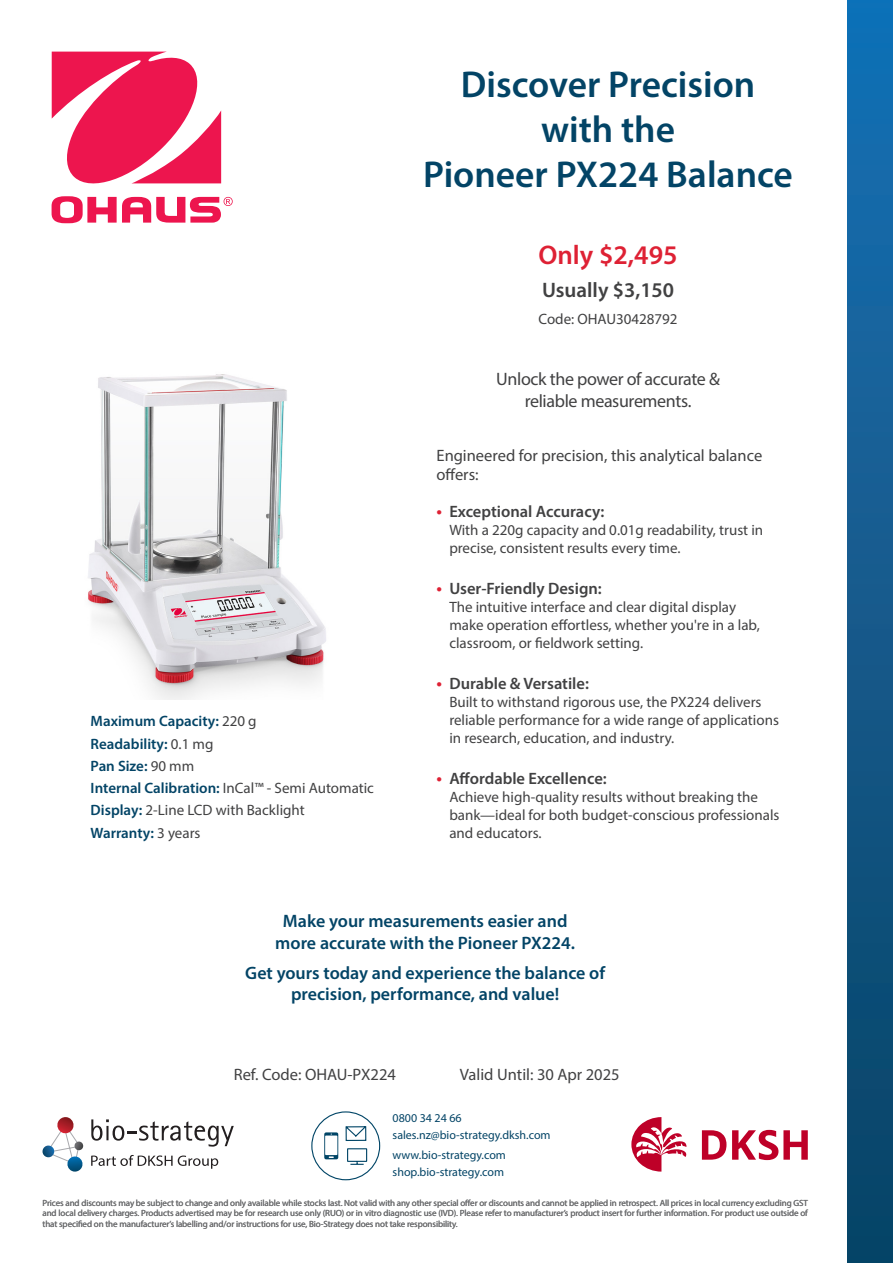
<style>
.page{position:relative;width:893px;height:1263px;background:#fff}
.page>*{position:absolute;margin:0;border:0;box-sizing:border-box;transform-origin:0 0}
.t1{font:600 37.5px/45px "Myriad Pro";color:#034466;text-align:center}
.t2{font:600 27px "Myriad Pro";color:#de2134}
.t3{font:600 21px "Myriad Pro";color:#414142}
.t4{font:600 18px/21.6px "Myriad Pro";color:#034466;text-align:center}
.t5{font:18px/21.6px "Myriad Pro";letter-spacing:-.02em;color:#414142;text-align:center}
.Valid___Ref{font:16.5px/19.8px "Myriad Pro";color:#414142}
.t6{font:600 16.5px "Myriad Pro";color:#414142}
.t7{font:15px/18px "Myriad Pro";color:#414142}
.t8{font:600 15px "Myriad Pro";color:#034466}
.t9{font:12px "Myriad Pro";color:#034466}
.T_C_s_back_page{font:9px/10.8px "Myriad Pro";letter-spacing:-.01em;color:#6d6e70;text-align:justify}
.s1{font-weight:400;color:#414142}
.s2{font-weight:600;color:#034466}
.s3{font-size:18px;color:#de2134}
</style>
<div class="page">
<svg style="left:345px;top:1126px;width:23px;height:39px"></svg>
<svg style="left:324px;top:1132px;width:14px;height:27px"></svg>
<div style="left:311px;top:1111px;width:69px;height:69px;border:1px solid #004566;border-radius:50%"></div>
<svg style="left:52px;top:52px;width:181px;height:171px"></svg>
<img style="left:88px;top:374px;width:238px;height:326px">
<div style="left:847px;top:0;width:46px;height:1263px;background:linear-gradient(to bottom,#1870b5,#0b4364)"></div>
<svg style="left:91px;top:1155px;width:127px;height:14px"></svg>
<svg style="left:43px;top:1117px;width:41px;height:54px"></svg>
<svg style="left:91px;top:1119px;width:143px;height:27px"></svg>
<svg style="left:732px;top:1130px;width:76px;height:30px"></svg>
<svg style="left:702px;top:1130px;width:24px;height:30px"></svg>
<svg style="left:631px;top:1117px;width:56px;height:54px"></svg>
<p class="t1" style="left:423px;top:61px;width:371px">Discover Precision with the<br>Pioneer PX224 Balance</p>
<p class="t2" style="left:538px;top:237px;width:141px">Only $2,495</p>
<p class="t3" style="left:542px;top:277px;width:134px">Usually $3,150</p>
<p class="t7" style="left:538px;top:310px;width:141px">Code: OHAU30428792</p>
<p class="t8" style="left:91px;top:712px;width:168px">Maximum Capacity: <span class="s1">220 g</span></p>
<p class="t8" style="left:91px;top:734px;width:124px">Readability: <span class="s1">0.1 mg</span></p>
<p class="t8" style="left:91px;top:756px;width:105px">Pan Size: <span class="s1">90 mm</span></p>
<p class="t8" style="left:91px;top:778px;width:285px">Internal Calibration: <span class="s1">InCal™ - Semi Automatic</span></p>
<p class="t7" style="left:91px;top:801px;width:216px"><span class="s2">Display:</span> 2-Line LCD with Backlight</p>
<p class="t8" style="left:91px;top:823px;width:111px">Warranty: <span class="s1">3 years</span></p>
<p class="t5" style="left:496px;top:368px;width:225px">Unlock the power of accurate &amp; reliable measurements.</p>
<p class="Valid___Ref" style="left:437px;top:445px;width:327px">Engineered for precision, this analytical balance offers:</p>
<p class="t6" style="left:437px;top:501px;width:169px"><span class="s3">•</span> Exceptional Accuracy:</p>
<p class="t7" style="left:449px;top:521px;width:315px">With a 220g capacity and 0.01g readability, trust in precise, consistent results every time.</p>
<p class="t6" style="left:437px;top:578px;width:167px"><span class="s3">•</span> User-Friendly Design:</p>
<p class="t7" style="left:449px;top:598px;width:312px">The intuitive interface and clear digital display make operation effortless, whether you're in a lab, classroom, or fieldwork setting.</p>
<p class="t6" style="left:437px;top:673px;width:154px"><span class="s3">•</span> Durable &amp; Versatile:</p>
<p class="t7" style="left:449px;top:693px;width:331px">Built to withstand rigorous use, the PX224 delivers reliable performance for a wide range of applications in research, education, and industry.</p>
<p class="t6" style="left:437px;top:768px;width:172px"><span class="s3">•</span> Affordable Excellence:</p>
<p class="t7" style="left:449px;top:788px;width:332px">Achieve high-quality results without breaking the bank—ideal for both budget-conscious professionals and educators.</p>
<p class="t4" style="left:275px;top:909px;width:301px">Make your measurements easier and more accurate with the Pioneer PX224.</p>
<p class="t4" style="left:245px;top:961px;width:361px">Get yours today and experience the balance of precision, performance, and value!</p>
<p class="Valid___Ref" style="left:234px;top:1064px;width:164px">Ref. Code: OHAU-PX224</p>
<p class="Valid___Ref" style="left:460px;top:1064px;width:161px">Valid Until: 30 Apr 2025</p>
<p class="t9" style="left:393px;top:1111px;width:71px">0800 34 24 66</p>
<p class="t9" style="left:393px;top:1128px;width:160px">sales.nz@bio-strategy.dksh.com</p>
<p class="t9" style="left:393px;top:1147px;width:115px">www.bio-strategy.com</p>
<p class="t9" style="left:393px;top:1165px;width:113px">shop.bio-strategy.com</p>
<p class="T_C_s_back_page" style="left:43px;top:1197px;width:767px">Prices and discounts may be subject to change and only available while stocks last. Not valid with any other special offer or discounts and cannot be applied in retrospect. All prices in local currency excluding GST and local delivery charges. Products advertised may be for research use only (RUO) or in vitro diagnostic use (IVD). Please refer to manufacturer’s product insert for further information. For product use outside of that specified on the manufacturer’s labelling and/or instructions for use, Bio-Strategy does not take responsibility.</p>
<p class="T_C_s_back_page" style="left:465px;top:1197px;width:4px">f</p>
</div>
